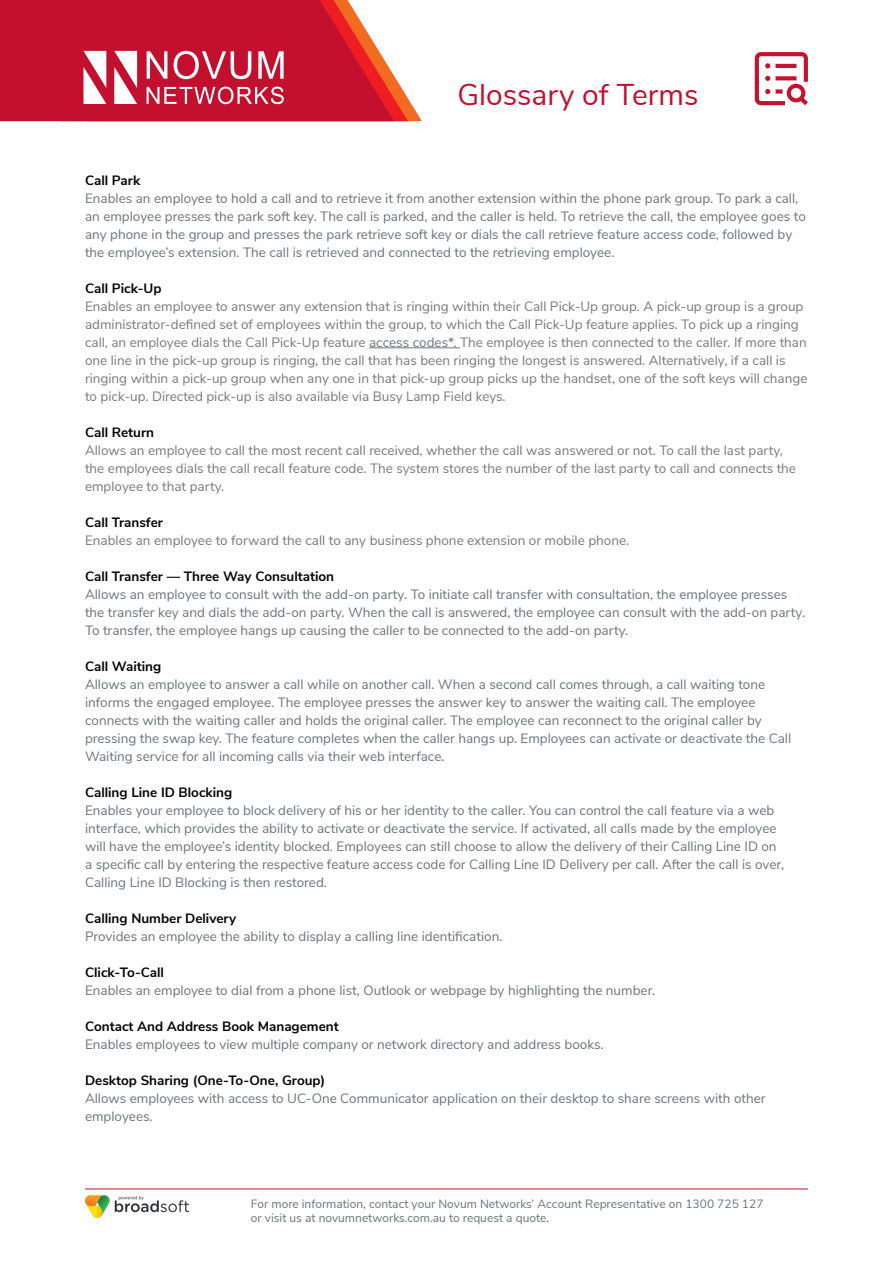
<style>
.page{position:relative;width:893px;height:1263px;background:#fff}
.page>*{position:absolute;margin:0;border:0;box-sizing:border-box;transform-origin:0 0}
.t1{font:30px "Nunito Sans";color:#c3102f}
.t2{font:13.5px/18px "Nunito Sans";color:#6a747b}
.t3{font:13.5px/18px "Nunito Sans";color:#79797a}
.t4{font:700 13.5px "Nunito Sans";color:#040503}
.t5{font:12px "Nunito Sans";color:#6a747b}
.s1{color:#6a747b}
</style>
<div class="page">
<div style="left:0;top:0;width:60px;height:121px;background:#c3102f"></div>
<hr style="left:369px;top:347px;width:91px;height:1px;background:#6a747b">
<svg style="left:60px;top:0;width:362px;height:121px"></svg>
<img style="left:85px;top:1195px;width:103px;height:23px">
<hr style="left:85px;top:1189px;width:723px;height:1px;background:#c3102f">
<svg style="left:755px;top:52px;width:53px;height:53px"></svg>
<p class="t1" style="left:457px;top:73px;width:242px">Glossary of Terms</p>
<p class="t4" style="left:85px;top:170px;width:57px">Call Park</p>
<p class="t2" style="left:85px;top:188px;width:722px">Enables an employee to hold a call and to retrieve it from another extension within the phone park group. To park a call, an employee presses the park soft key. The call is parked, and the caller is held. To retrieve the call, the employee goes to any phone in the group and presses the park retrieve soft key or dials the call retrieve feature access code, followed by the employee’s extension. The call is retrieved and connected to the retrieving employee.</p>
<p class="t4" style="left:85px;top:278px;width:78px">Call Pick-Up</p>
<p class="t3" style="left:85px;top:296px;width:724px">Enables an employee to answer any extension that is ringing within their Call Pick-Up group. A pick-up group is a group administrator-defined set of employees within the group, to which the Call Pick-Up feature applies. To pick up a ringing call, an employee dials the Call Pick-Up feature <span class="s1">access codes*.</span> The employee is then connected to the caller. If more than one line in the pick-up group is ringing, the call that has been ringing the longest is answered. Alternatively, if a call is ringing within a pick-up group when any one in that pick-up group picks up the handset, one of the soft keys will change to pick-up. Directed pick-up is also available via Busy Lamp Field keys.</p>
<p class="t4" style="left:85px;top:422px;width:71px">Call Return</p>
<p class="t3" style="left:85px;top:440px;width:712px">Allows an employee to call the most recent call received, whether the call was answered or not. To call the last party, the employees dials the call recall feature code. The system stores the number of the last party to call and connects the employee to that party.</p>
<p class="t4" style="left:85px;top:512px;width:80px">Call Transfer</p>
<p class="t3" style="left:85px;top:530px;width:546px">Enables an employee to forward the call to any business phone extension or mobile phone.</p>
<p class="t4" style="left:85px;top:566px;width:251px">Call Transfer — Three Way Consultation</p>
<p class="t2" style="left:85px;top:584px;width:722px">Allows an employee to consult with the add-on party. To initiate call transfer with consultation, the employee presses the transfer key and dials the add-on party. When the call is answered, the employee can consult with the add-on party.<br>To transfer, the employee hangs up causing the caller to be connected to the add-on party.</p>
<p class="t4" style="left:85px;top:656px;width:78px">Call Waiting</p>
<p class="t2" style="left:85px;top:674px;width:708px">Allows an employee to answer a call while on another call. When a second call comes through, a call waiting tone informs the engaged employee. The employee presses the answer key to answer the waiting call. The employee connects with the waiting caller and holds the original caller. The employee can reconnect to the original caller by pressing the swap key. The feature completes when the caller hangs up. Employees can activate or deactivate the Call Waiting service for all incoming calls via their web interface.</p>
<p class="t4" style="left:85px;top:782px;width:149px">Calling Line ID Blocking</p>
<p class="t2" style="left:85px;top:800px;width:700px">Enables your employee to block delivery of his or her identity to the caller. You can control the call feature via a web interface, which provides the ability to activate or deactivate the service. If activated, all calls made by the employee will have the employee’s identity blocked. Employees can still choose to allow the delivery of their Calling Line ID on a specific call by entering the respective feature access code for Calling Line ID Delivery per call. After the call is over, Calling Line ID Blocking is then restored.</p>
<p class="t4" style="left:85px;top:908px;width:153px">Calling Number Delivery</p>
<p class="t2" style="left:85px;top:926px;width:419px">Provides an employee the ability to display a calling line identification.</p>
<p class="t4" style="left:85px;top:962px;width:80px">Click-To-Call</p>
<p class="t2" style="left:85px;top:980px;width:572px">Enables an employee to dial from a phone list, Outlook or webpage by highlighting the number.</p>
<p class="t4" style="left:85px;top:1016px;width:255px">Contact And Address Book Management</p>
<p class="t2" style="left:85px;top:1034px;width:520px">Enables employees to view multiple company or network directory and address books.</p>
<p class="t4" style="left:85px;top:1070px;width:242px">Desktop Sharing (One-To-One, Group)</p>
<p class="t2" style="left:85px;top:1088px;width:682px">Allows employees with access to UC-One Communicator application on their desktop to share screens with other employees.</p>
<p class="t5" style="left:251px;top:1195px;width:514px">For more information, contact your Novum Networks’ Account Representative on 1300 725 127</p>
<p class="t5" style="left:251px;top:1209px;width:300px">or visit us at novumnetworks.com.au to request a quote.</p>
</div>
